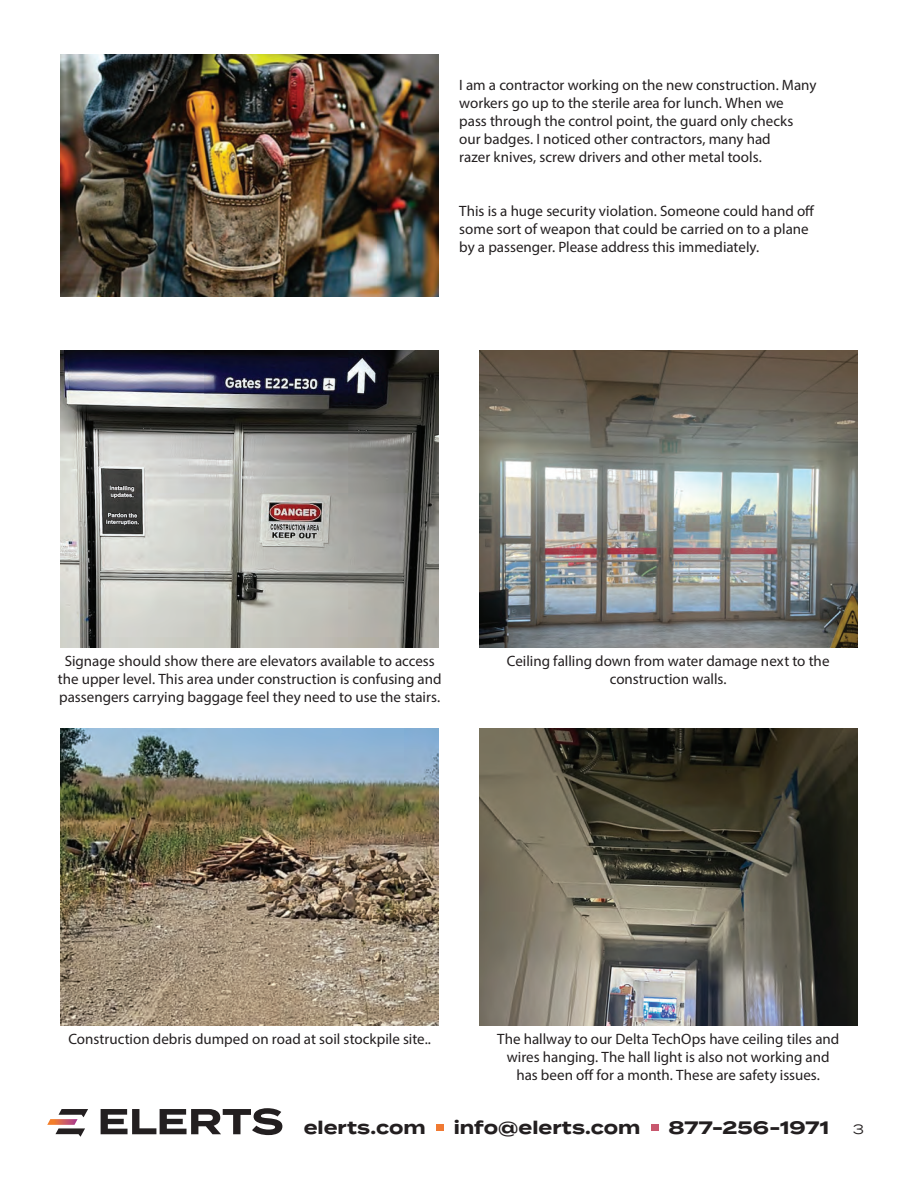
<style>
.page{position:relative;width:918px;height:1188px;background:#fff}
.page>*{position:absolute;margin:0;border:0;box-sizing:border-box;transform-origin:0 0}
.t1{font:700 18px "Termina";color:#231f20}
.t2{font:15px/18px "Myriad Pro";color:#231f20;text-align:center}
.t3{font:13.5px "Termina";color:#231f20}
.s1{color:#fff}
</style>
<div class="page">
<svg style="left:47px;top:1109px;width:41px;height:28px"></svg>
<svg style="left:101px;top:1108px;width:181px;height:27px"></svg>
<img style="left:61px;top:350px;width:378px;height:297px">
<img style="left:61px;top:728px;width:378px;height:297px">
<img style="left:479px;top:350px;width:378px;height:297px">
<img style="left:479px;top:728px;width:378px;height:297px">
<img style="left:61px;top:54px;width:378px;height:243px">
<p class="t2" style="left:459px;top:76px;width:359px;text-align:left">I am a contractor working on the new construction. Many workers go up to the sterile area for lunch. When we<br>pass through the control point, the guard only checks our badges. I noticed other contractors, many had<br>razer knives, screw drivers and other metal tools.</p>
<p class="t2" style="left:459px;top:202px;width:357px;text-align:left">This is a huge security violation. Someone could hand off some sort of weapon that could be carried on to a plane by a passenger. Please address this immediately.</p>
<p class="t2" style="left:58px;top:652px;width:385px">Signage should show there are elevators available to access the upper level. This area under construction is confusing and passengers carrying baggage feel they need to use the stairs.</p>
<p class="t2" style="left:507px;top:652px;width:324px">Ceiling falling down from water damage next to the construction walls.</p>
<p class="t2" style="left:68px;top:1030px;width:364px">Construction debris dumped on road at soil stockpile site..</p>
<p class="t2" style="left:497px;top:1030px;width:344px">The hallway to our Delta TechOps have ceiling tiles and wires hanging. The hall light is also not working and has been off for a month. These are safety issues.</p>
<p class="t1" style="left:304px;top:1114px;width:527px">elerts.com <span class="s1">○</span> info@elerts.com <span class="s1">○</span> 877-256-1971</p>
<p class="t3" style="left:853px;top:1119px;width:13px">3</p>
</div>
